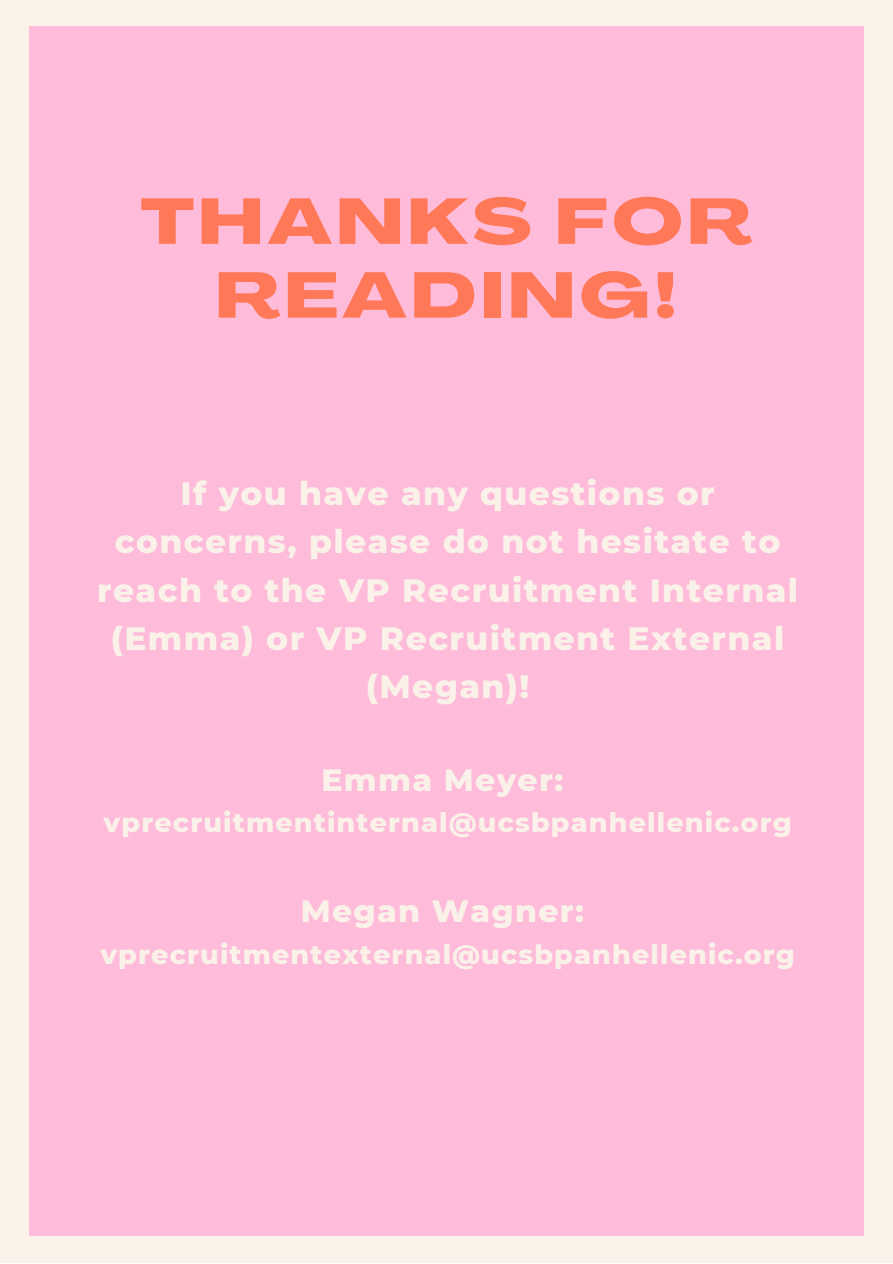
<style>
.page{position:relative;width:893px;height:1264px;background:#fff}
.page>*{position:absolute;margin:0;border:0;box-sizing:border-box;transform-origin:0 0}
.t1{font:800 63.45px/73.8px "Agrandir Grand";letter-spacing:.07em;color:#ff7958;text-align:center}
.t2{font:800 33px/48.3px "Montserrat";letter-spacing:.04em;color:#faf2e9;text-align:center}
.t3{font:800 31.5px "Montserrat";letter-spacing:.04em;color:#faf2e9}
.t4{font:800 27px "Montserrat";letter-spacing:.04em;color:#faf2e9}
</style>
<div class="page">
<div style="left:0;top:0;width:892px;height:1262px;background:#faf2e9"></div>
<div style="left:29px;top:26px;width:834px;height:1209px;background:#ffbbda"></div>
<p class="t1" style="left:141px;top:191px;width:612px">THANKS FOR<br>READING!</p>
<p class="t2" style="left:97px;top:469px;width:702px">If you have any questions or concerns, please do not hesitate to reach to the VP Recruitment Internal (Emma) or VP Recruitment External (Megan)!</p>
<p class="t3" style="left:321px;top:760px;width:243px">Emma Meyer:</p>
<p class="t4" style="left:104px;top:806px;width:689px">vprecruitmentinternal@ucsbpanhellenic.org</p>
<p class="t3" style="left:301px;top:891px;width:285px">Megan Wagner:</p>
<p class="t4" style="left:100px;top:937px;width:696px">vprecruitmentexternal@ucsbpanhellenic.org</p>
</div>
